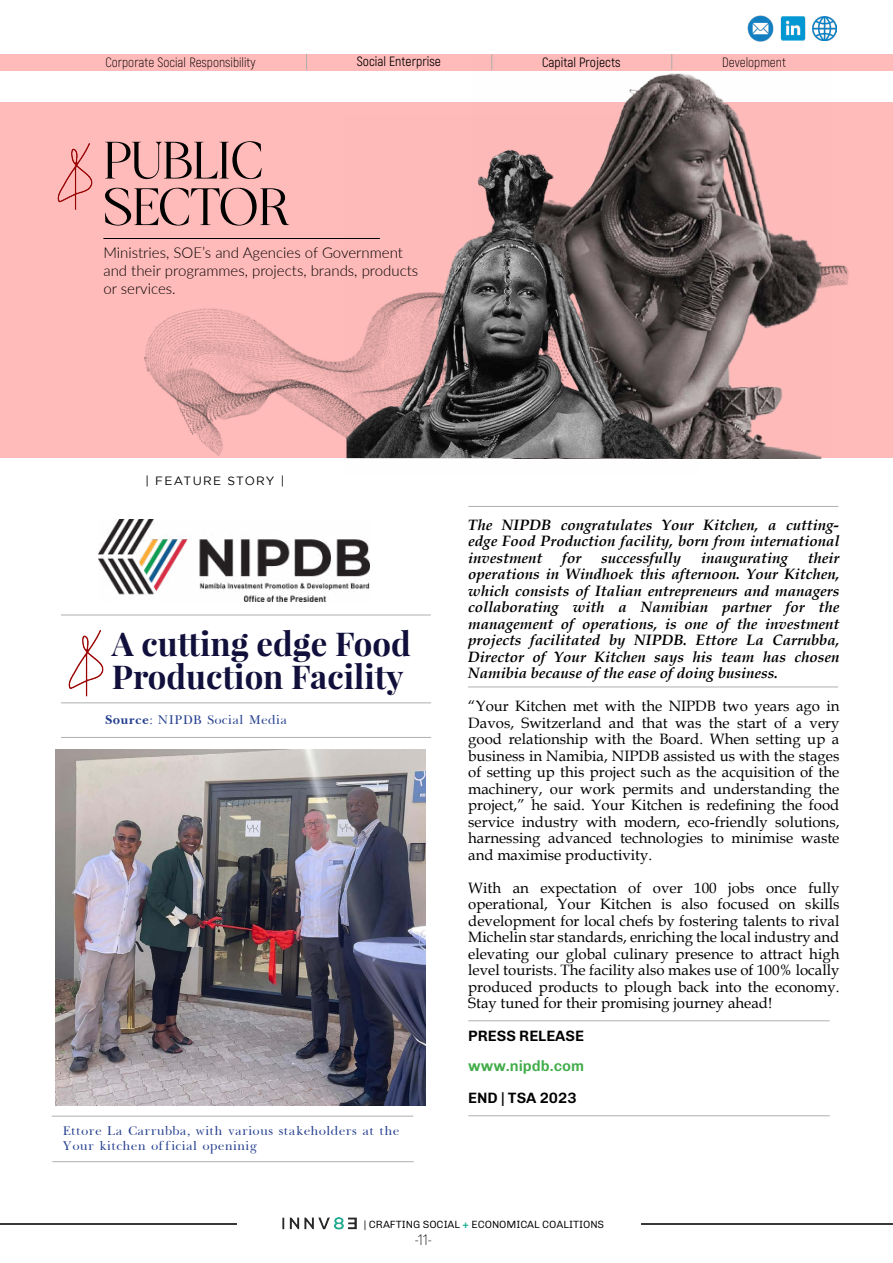
<style>
.page{position:relative;width:893px;height:1263px;background:#fff}
.page>*{position:absolute;margin:0;border:0;box-sizing:border-box;transform-origin:0 0}
.t1{font:700 52.5px/46.5px "Sande More Demo";color:#000101}
.t2{font:700 33px/33px "Playfair Display";color:#110f3b}
.t3{font:15px/16.5px "Book Antiqua";color:#000101;text-align:justify}
.t4{font:italic 700 15px/16.5px "Book Antiqua";color:#000101;text-align:justify}
.t5{font:300 15px/15px "Baskerville";color:#25408f}
.t6{font:300 15px/18px "Lato";color:#000}
.t7{font:600 15px "Chivo";color:#000}
.t8{font:600 15px "Chivo";color:#41ad49}
.t9{font:100 condensed 15px "Helvetica Neue LT Pro";color:#000}
.t10{font:300 13.5px "Akrobat";color:#000}
.t11{font:13.5px "Akrobat";color:#000}
.t12{font:12px "Gotham";letter-spacing:.11em;color:#000}
.t13{font:300 10.5px "Chivo";letter-spacing:-.005em;color:#000}
.s1{font-weight:700}
.s2{font-weight:700;color:#17ad91}
</style>
<div class="page">
<svg style="left:0;top:1223px;width:236px;height:2px"></svg>
<svg style="left:641px;top:1223px;width:252px;height:2px"></svg>
<img style="left:282px;top:1217px;width:74px;height:13px">
<img style="left:780px;top:16px;width:26px;height:25px">
<img style="left:813px;top:17px;width:23px;height:23px">
<img style="left:748px;top:16px;width:25px;height:25px">
<div style="left:0;top:54px;width:893px;height:17px;background:#ffbbba"></div>
<svg style="left:306px;top:54px;width:1px;height:16px"></svg>
<div style="left:0;top:103px;width:893px;height:355px;background:#ffbbba"></div>
<img style="left:57px;top:143px;width:36px;height:67px">
<hr style="left:103px;top:238px;width:277px;height:1px;background:#000101">
<img style="left:144px;top:265px;width:705px;height:242px">
<img style="left:472px;top:54px;width:359px;height:405px">
<img style="left:344px;top:114px;width:357px;height:360px">
<img style="left:98px;top:520px;width:272px;height:81px">
<img style="left:55px;top:750px;width:370px;height:355px">
<hr style="left:52px;top:1116px;width:361px;height:1px;background:#aeafae">
<hr style="left:52px;top:1161px;width:362px;height:1px;background:#aeafae">
<img style="left:65px;top:630px;width:43px;height:73px">
<hr style="left:61px;top:703px;width:370px;height:1px;background:#aeafae">
<hr style="left:61px;top:615px;width:370px;height:1px;background:#aeafae">
<hr style="left:468px;top:687px;width:370px;height:1px;background:#aeafae">
<hr style="left:468px;top:506px;width:370px;height:1px;background:#aeafae">
<hr style="left:61px;top:737px;width:370px;height:1px;background:#aeafae">
<hr style="left:468px;top:1020px;width:362px;height:1px;background:#aeafae">
<hr style="left:468px;top:1115px;width:362px;height:1px;background:#aeafae">
<p class="t10" style="left:105px;top:54px;width:152px">Corporate Social Responsibility</p>
<p class="t11" style="left:357px;top:53px;width:86px">Social Enterprise</p>
<p class="t11" style="left:542px;top:54px;width:80px">Capital Projects</p>
<p class="t10" style="left:722px;top:54px;width:65px">Development</p>
<h1 class="t1" style="left:103px;top:141px;width:187px">PUBLIC<br>SECTOR</h1>
<p class="t6" style="left:103px;top:243px;width:316px">Ministries, SOE’s and Agencies of Government and their programmes, projects, brands, products or services.</p>
<p class="t12" style="left:145px;top:474px;width:140px">| FEATURE STORY |</p>
<h2 class="t2" style="left:112px;top:627px;width:301px">A cutting edge Food<br>Production Facility</h2>
<p class="t5" style="left:105px;top:713px;width:184px"><span class="s1">Source</span>: NIPDB Social Media</p>
<p class="t5" style="left:63px;top:1123px;width:339px">Ettore La Carrubba, with various stakeholders at the<br>Your kitchen official openinig</p>
<p class="t4" style="left:468px;top:516px;width:373px">The NIPDB congratulates Your Kitchen, a cutting&shy;edge Food Production facility, born from international investment</p>
<p class="t4" style="left:562px;top:549px;width:21px">for</p>
<p class="t4" style="left:601px;top:549px;width:81px">successfully</p>
<p class="t4" style="left:701px;top:549px;width:88px">inaugurating</p>
<p class="t4" style="left:468px;top:549px;width:373px;text-indent:340px">their operations in Windhoek this afternoon. Your Kitchen, which consists of Italian entrepreneurs and managers collaborating with a Namibian partner for the management of operations, is one of the investment projects facilitated by NIPDB. Ettore La Carrubba, Director of Your Kitchen says his team has chosen Namibia because of the ease of doing business.</p>
<p class="t3" style="left:468px;top:698px;width:373px">“Your Kitchen met with the NIPDB two years ago in Davos, Switzerland and that was the start of a very good relationship with the Board. When setting up a business in Namibia, NIPDB assisted us with the stages of setting up this project such as the acquisition of the machinery, our work permits and understanding the project,” he said. Your Kitchen is redefining the food service industry with modern, eco-friendly solutions, harnessing advanced technologies to minimise waste and maximise productivity.</p>
<p class="t3" style="left:468px;top:879px;width:373px">With an expectation of over 100 jobs once fully operational, Your Kitchen is also focused on skills development for local chefs by fostering talents to rival Michelin star standards, enriching the local industry and elevating our global culinary presence to attract high level tourists. The facility also makes use of 100% locally produced products to plough back into the economy.<br>Stay tuned for their promising journey ahead!</p>
<p class="t7" style="left:468px;top:1025px;width:117px">PRESS RELEASE</p>
<p class="t8" style="left:468px;top:1055px;width:117px">www.nipdb.com</p>
<p class="t7" style="left:468px;top:1086px;width:110px">END | TSA 2023</p>
<p class="t13" style="left:364px;top:1216px;width:242px">| CRAFTING SOCIAL <span class="s2">+</span> ECONOMICAL COALITIONS</p>
<p class="t9" style="left:414px;top:1231px;width:19px">-11-</p>
</div>
